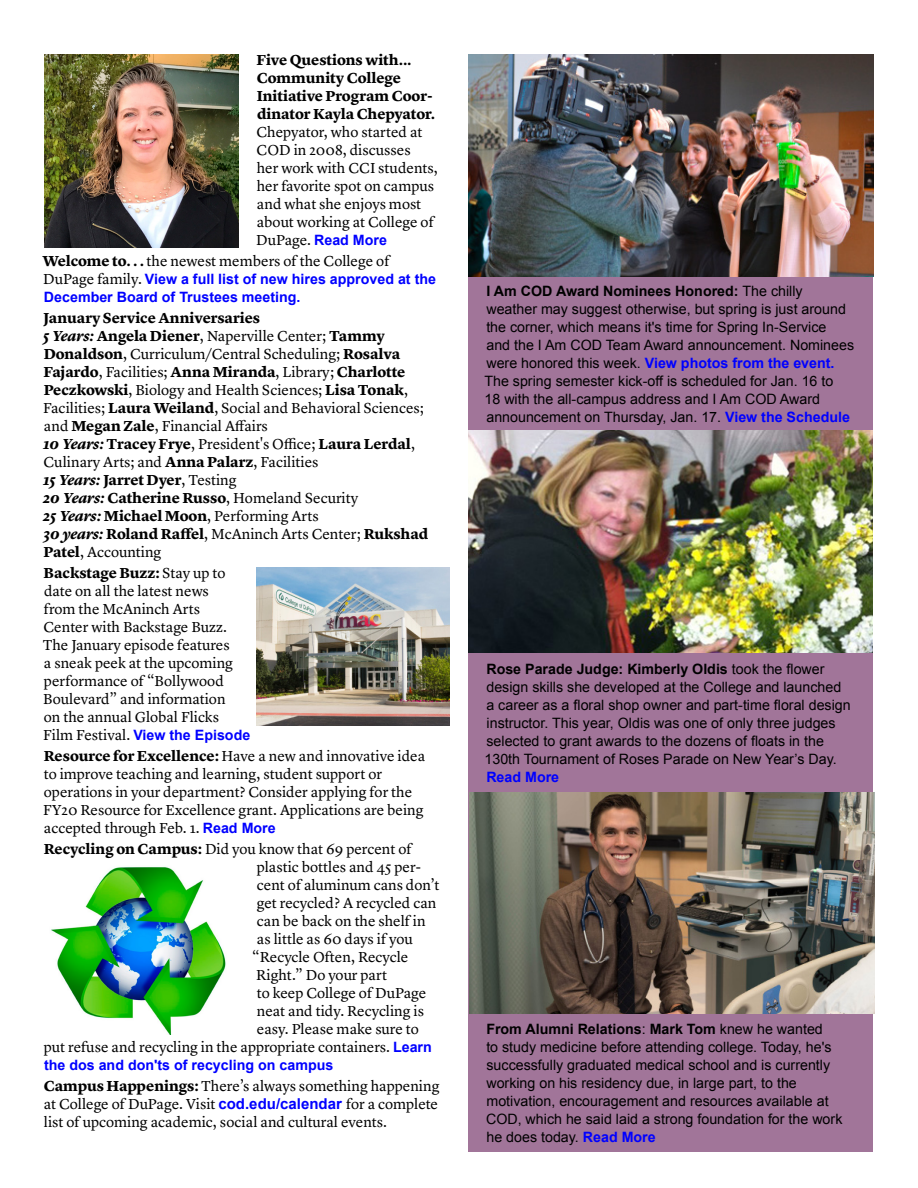
<style>
.page{position:relative;width:918px;height:1188px;background:#fff}
.page>*{position:absolute;margin:0;border:0;box-sizing:border-box;transform-origin:0 0}
.t1{font:15px/18px "Lyon Text";color:#000}
.t2{font:700 15px/18px "Lyon Text";color:#000}
.t3{font:14.25px/18px "Arial";color:#000}
.t4{font:700 14.25px/18px "Arial";color:#00f}
.s1{font-family:"Lyon Text";font-weight:400;font-size:15px;color:#000}
.s2{font-weight:700}
.s3{font-weight:700;font-style:italic}
.s4{font-family:"Arial";font-weight:700;font-size:14.25px;color:#00f}
.s5{font-family:"Arial";font-weight:700;color:#00f}
.s6{font-weight:700;color:#00f}
</style>
<div class="page">
<div style="left:468px;top:56px;width:405px;height:1096px;background:#a17599"></div>
<img style="left:468px;top:54px;width:405px;height:222px">
<img style="left:468px;top:430px;width:405px;height:222px">
<img style="left:45px;top:54px;width:193px;height:194px">
<img style="left:256px;top:568px;width:194px;height:157px">
<img style="left:469px;top:792px;width:405px;height:222px">
<img style="left:51px;top:867px;width:175px;height:168px">
<p class="t2" style="left:257px;top:50px;width:180px">Five Questions with...<br>Community College<br>Initiative Program Coor&shy;dinator Kayla Chepyator.</p>
<p class="t1" style="left:257px;top:122px;width:183px">Chepyator, who started at<br>COD in 2008, discusses<br>her work with CCI students, her favorite spot on campus and what she enjoys most about working at College of</p>
<p class="t4" style="left:256px;top:232px;width:132px"><span class="s1">DuPage.</span> Read More</p>
<p class="t1" style="left:43px;top:251px;width:348px"><span class="s2">Welcome to. . .</span> the newest members of the College of</p>
<p class="t4" style="left:43px;top:271px;width:394px"><span class="s1">DuPage family.</span> View a full list of new hires approved at the<br>December Board of Trustees meeting.</p>
<p class="t1" style="left:43px;top:308px;width:387px"><span class="s2">January Service Anniversaries<br></span><span class="s3">5 Years:</span> <span class="s2">Angela Diener</span>, Naperville Center; <span class="s2">Tammy Donaldson</span>, Curriculum/Central Scheduling; <span class="s2">Rosalva Fajardo</span>, Facilities; <span class="s2">Anna Miranda</span>, Library; <span class="s2">Charlotte Peczkowski</span>, Biology and Health Sciences; <span class="s2">Lisa Tonak</span>, Facilities; <span class="s2">Laura Weiland</span>, Social and Behavioral Sciences; and <span class="s2">Megan Zale</span>, Financial Affairs<br><span class="s3">10 Years:</span> <span class="s2">Tracey Frye</span>, President's Office; <span class="s2">Laura Lerdal</span>, Culinary Arts; and <span class="s2">Anna Palarz</span>, Facilities<br><span class="s3">15 Years:</span> <span class="s2">Jarret Dyer</span>, Testing<br><span class="s3">20 Years:</span> <span class="s2">Catherine Russo</span>, Homeland Security<br><span class="s3">25 Years:</span> <span class="s2">Michael Moon</span>, Performing Arts<br><span class="s3">30 years:</span> <span class="s2">Roland Raffel</span>, McAninch Arts Center; <span class="s2">Rukshad Patel</span>, Accounting</p>
<p class="t1" style="left:43px;top:563px;width:192px"><span class="s2">Backstage Buzz:</span> Stay up to date on all the latest news from the McAninch Arts<br>Center with Backstage Buzz.<br>The January episode features a sneak peek at the upcoming performance of “Bollywood<br>Boulevard” and information on the annual Global Flicks</p>
<p class="t4" style="left:43px;top:727px;width:209px"><span class="s1">Film Festival.</span> View the Episode</p>
<p class="t1" style="left:43px;top:746px;width:384px"><span class="s2">Resource for Excellence:</span> Have a new and innovative idea to improve teaching and learning, student support or operations in your department? Consider applying for the FY20 Resource for Excellence grant. Applications are being accepted through Feb. 1. <span class="s4">Read More</span></p>
<p class="t1" style="left:44px;top:839px;width:370px"><span class="s2">Recycling on Campus:</span> Did you know that 69 percent of</p>
<p class="t1" style="left:257px;top:857px;width:165px">plastic bottles and 45 per-</p>
<p class="t1" style="left:257px;top:875px;width:184px">cent of aluminum cans don’t</p>
<p class="t1" style="left:257px;top:893px;width:181px">get recycled? A recycled can</p>
<p class="t1" style="left:257px;top:911px;width:170px">can be back on the shelf in</p>
<p class="t1" style="left:257px;top:929px;width:157px">as little as 60 days if you</p>
<p class="t1" style="left:252px;top:947px;width:158px">“Recycle Often, Recycle</p>
<p class="t1" style="left:256px;top:965px;width:132px">Right.” Do your part</p>
<p class="t1" style="left:257px;top:983px;width:171px">to keep College of DuPage</p>
<p class="t1" style="left:257px;top:1001px;width:169px">neat and tidy. Recycling is</p>
<p class="t1" style="left:257px;top:1019px;width:163px">easy. Please make sure to</p>
<p class="t1" style="left:44px;top:1037px;width:389px">put refuse and recycling in the appropriate containers. <span class="s4">Learn</span></p>
<p class="t4" style="left:44px;top:1057px;width:291px">the dos and don'ts of recycling on campus</p>
<p class="t1" style="left:44px;top:1076px;width:397px;text-align:justify"><span class="s2">Campus Happenings:</span> There’s always something happening at College of DuPage. Visit <span class="s5">cod.edu/calendar</span> for a complete list of upcoming academic, social and cultural events.</p>
<p class="t3" style="left:484px;top:282px;width:371px"><span class="s2">I Am COD Award Nominees Honored:</span> The chilly weather may suggest otherwise, but spring is just around the corner, which means it's time for Spring In-Service<br>and the I Am COD Team Award announcement. Nominees were honored this week. <span class="s6">View photos from the event.<br></span>The spring semester kick-off is scheduled for Jan. 16 to<br>18 with the all-campus address and I Am COD Award announcement on Thursday, Jan. 17. <span class="s6">View the Schedule</span></p>
<p class="t3" style="left:485px;top:660px;width:368px"><span class="s2">Rose Parade Judge: Kimberly Oldis</span> took the flower design skills she developed at the College and launched a career as a floral shop owner and part-time floral design instructor. This year, Oldis was one of only three judges selected to grant awards to the dozens of floats in the 130th Tournament of Roses Parade on New Year’s Day.</p>
<p class="t4" style="left:486px;top:768px;width:74px">Read More</p>
<p class="t3" style="left:486px;top:1020px;width:358px"><span class="s2">From Alumni Relations</span>: <span class="s2">Mark Tom</span> knew he wanted<br>to study medicine before attending college. Today, he's successfully graduated medical school and is currently working on his residency due, in large part, to the motivation, encouragement and resources available at COD, which he said laid a strong foundation for the work he does today. <span class="s6">Read More</span></p>
</div>
